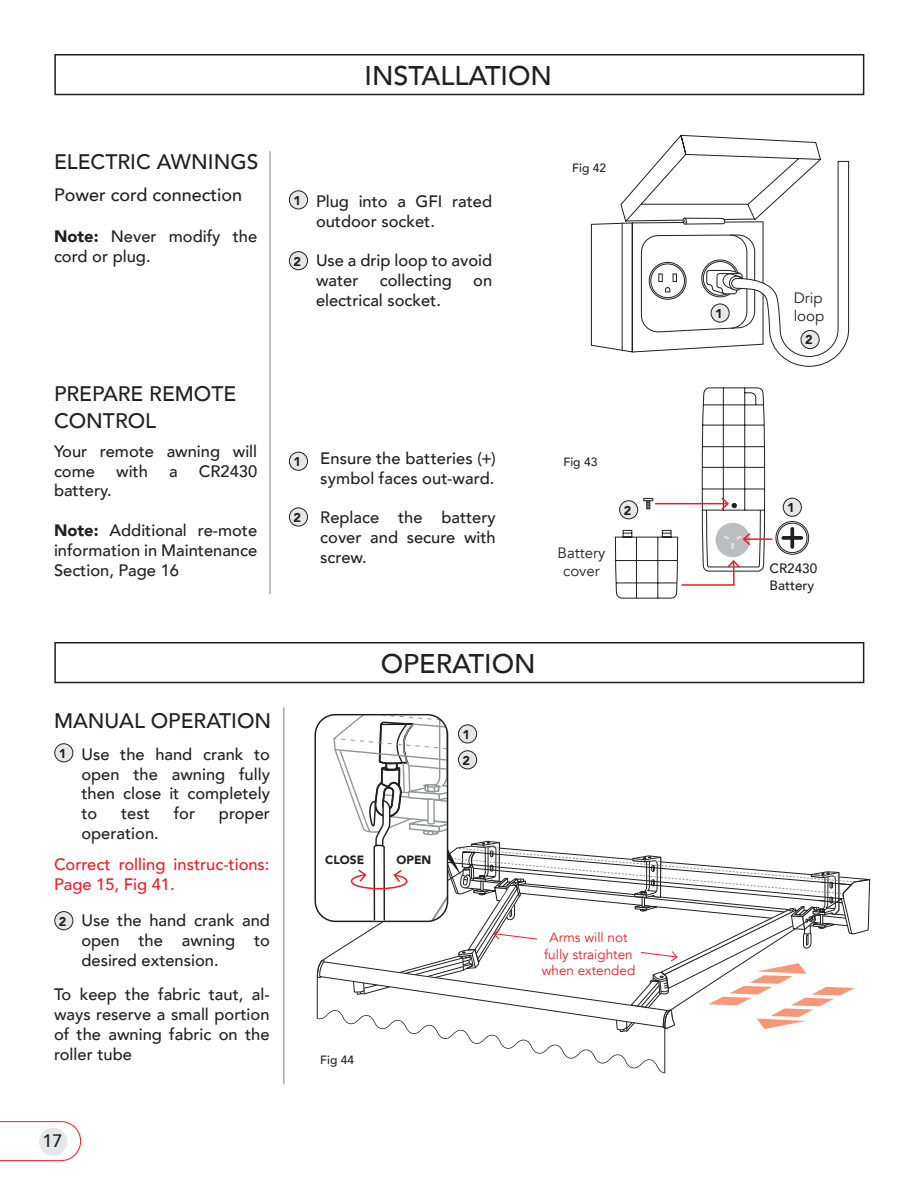
<style>
.page{position:relative;width:918px;height:1188px;background:#fff}
.page>*{position:absolute;margin:0;border:0;box-sizing:border-box;transform-origin:0 0}
.t1{font:500 27px "Avenir";color:#231f20}
.t2{font:500 21px/27px "Avenir";color:#231f20}
.t3{font:500 18px "Avenir";color:#231f20}
.t4{font:500 16.5px/19.8px "Avenir";color:#231f20;text-align:justify}
.t5{font:500 16.5px/19.8px "Avenir";color:#ee1d23}
.t6{font:15px/18px "Avenir";color:#231f20}
.t7{font:13.5px/16.2px "Avenir";color:#ee1d23;text-align:center}
.t8{font:500 13.5px/16.2px "Avenir";color:#231f20}
.t9{font:900 12.75px/26px "Avenir";color:#231f20}
.t10{font:500 12px "Avenir";color:#231f20}
.t11{font:900 12px "Avenir";color:#231f20}
.s1{font-weight:900}
</style>
<div class="page">
<div style="left:54px;top:642px;width:810px;height:41px;border:2px solid #231f20"></div>
<div style="left:54px;top:54px;width:810px;height:41px;border:2px solid #231f20"></div>
<hr style="left:284px;top:707px;width:1px;height:377px;background:#808285">
<svg style="left:0;top:1121px;width:81px;height:40px"></svg>
<hr style="left:270px;top:151px;width:1px;height:443px;background:#808285">
<div style="left:39px;top:1128px;width:28px;height:28px;background:#e6e7e9;border-radius:50%"></div>
<svg style="left:591px;top:134px;width:258px;height:233px"></svg>
<svg style="left:776px;top:522px;width:33px;height:32px"></svg>
<div style="left:776px;top:521px;width:33px;height:34px;border:1px solid #231f20;border-radius:50%"></div>
<svg style="left:778px;top:523px;width:29px;height:30px"></svg>
<div style="left:777px;top:523px;width:30px;height:30px;border:1px solid #231f20;border-radius:50%"></div>
<hr style="left:744px;top:538px;width:28px;height:2px;background:#ee1d23">
<svg style="left:790px;top:529px;width:4px;height:18px"></svg>
<svg style="left:783px;top:536px;width:18px;height:4px"></svg>
<svg style="left:615px;top:387px;width:150px;height:212px"></svg>
<svg style="left:317px;top:715px;width:554px;height:358px"></svg>
<div style="left:537px;top:929px;width:103px;height:46px;background:#fff"></div>
<div style="left:459px;top:725px;width:18px;height:18px;background:#e6e7e9;border-radius:50%"></div>
<div style="left:458px;top:724px;width:19px;height:19px;border:1px solid #231f20;border-radius:50%"></div>
<div style="left:459px;top:751px;width:18px;height:18px;background:#e6e7e9;border-radius:50%"></div>
<div style="left:458px;top:750px;width:19px;height:19px;border:1px solid #231f20;border-radius:50%"></div>
<div style="left:55px;top:744px;width:18px;height:18px;background:#e6e7e9;border-radius:50%"></div>
<div style="left:54px;top:743px;width:19px;height:19px;border:1px solid #231f20;border-radius:50%"></div>
<div style="left:55px;top:912px;width:18px;height:18px;background:#e6e7e9;border-radius:50%"></div>
<div style="left:54px;top:911px;width:19px;height:19px;border:1px solid #231f20;border-radius:50%"></div>
<div style="left:801px;top:330px;width:18px;height:19px;background:#e6e7e9;border-radius:50%"></div>
<div style="left:801px;top:330px;width:19px;height:19px;border:1px solid #231f20;border-radius:50%"></div>
<div style="left:289px;top:191px;width:19px;height:18px;background:#e6e7e9;border-radius:50%"></div>
<div style="left:289px;top:190px;width:19px;height:19px;border:1px solid #231f20;border-radius:50%"></div>
<div style="left:289px;top:252px;width:19px;height:18px;background:#e6e7e9;border-radius:50%"></div>
<div style="left:289px;top:251px;width:19px;height:19px;border:1px solid #231f20;border-radius:50%"></div>
<div style="left:711px;top:304px;width:18px;height:18px;background:#e6e7e9;border-radius:50%"></div>
<div style="left:711px;top:304px;width:19px;height:18px;border:1px solid #231f20;border-radius:50%"></div>
<div style="left:620px;top:501px;width:18px;height:18px;background:#e6e7e9;border-radius:50%"></div>
<div style="left:619px;top:500px;width:19px;height:19px;border:1px solid #231f20;border-radius:50%"></div>
<div style="left:783px;top:498px;width:18px;height:18px;background:#e6e7e9;border-radius:50%"></div>
<div style="left:783px;top:498px;width:19px;height:19px;border:1px solid #231f20;border-radius:50%"></div>
<div style="left:289px;top:452px;width:19px;height:18px;background:#e6e7e9;border-radius:50%"></div>
<div style="left:289px;top:452px;width:19px;height:19px;border:1px solid #231f20;border-radius:50%"></div>
<div style="left:289px;top:508px;width:19px;height:18px;background:#e6e7e9;border-radius:50%"></div>
<div style="left:289px;top:508px;width:19px;height:18px;border:1px solid #231f20;border-radius:50%"></div>
<h1 class="t1" style="left:365px;top:52px;width:189px">INSTALLATION</h1>
<p class="t2" style="left:54px;top:147px;width:206px">ELECTRIC AWNINGS</p>
<p class="t3" style="left:54px;top:179px;width:190px">Power cord connection</p>
<p class="t4" style="left:54px;top:226px;width:205px"><span class="s1">Note:</span> Never modify the cord or plug.</p>
<p class="t2" style="left:54px;top:379px;width:184px">PREPARE REMOTE<br>CONTROL</p>
<p class="t4" style="left:54px;top:440px;width:205px">Your remote awning will come</p>
<p class="t4" style="left:116px;top:460px;width:33px">with</p>
<p class="t4" style="left:169px;top:460px;width:10px">a</p>
<p class="t4" style="left:199px;top:460px;width:60px">CR2430</p>
<p class="t4" style="left:54px;top:480px;width:59px">battery.</p>
<p class="t4" style="left:54px;top:519px;width:205px"><span class="s1">Note:</span> Additional re-mote information in Maintenance Section, Page 16</p>
<p class="t2" style="left:54px;top:706px;width:219px">MANUAL OPERATION</p>
<p class="t9" style="left:59px;top:740px;width:9px">1</p>
<p class="t4" style="left:81px;top:743px;width:190px">Use the hand crank to open the awning fully then close it completely to</p>
<p class="t4" style="left:121px;top:803px;width:30px">test</p>
<p class="t4" style="left:174px;top:803px;width:23px">for</p>
<p class="t4" style="left:219px;top:803px;width:53px">proper</p>
<p class="t4" style="left:81px;top:823px;width:79px">operation.</p>
<p class="t5" style="left:54px;top:853px;width:217px">Correct rolling instruc-tions:<br>Page 15, Fig 41.</p>
<p class="t9" style="left:59px;top:908px;width:9px">2</p>
<p class="t4" style="left:81px;top:910px;width:190px">Use the hand crank and open the awning to desired extension.</p>
<p class="t4" style="left:54px;top:984px;width:217px">To keep the fabric taut, al&shy;ways reserve a small portion of the awning fabric on the roller tube</p>
<p class="t9" style="left:293px;top:187px;width:9px">1</p>
<p class="t9" style="left:293px;top:248px;width:9px">2</p>
<p class="t4" style="left:316px;top:190px;width:178px">Plug into a GFI rated outdoor socket.</p>
<p class="t4" style="left:316px;top:250px;width:178px">Use a drip loop to avoid water</p>
<p class="t4" style="left:380px;top:270px;width:74px">collecting</p>
<p class="t4" style="left:473px;top:270px;width:20px">on</p>
<p class="t4" style="left:316px;top:289px;width:127px">electrical socket.</p>
<p class="t10" style="left:572px;top:157px;width:35px">Fig 42</p>
<p class="t9" style="left:715px;top:300px;width:9px">1</p>
<p class="t6" style="left:794px;top:289px;width:32px">Drip loop</p>
<p class="t9" style="left:805px;top:327px;width:9px">2</p>
<p class="t9" style="left:293px;top:448px;width:9px">1</p>
<p class="t9" style="left:293px;top:504px;width:9px">2</p>
<p class="t4" style="left:320px;top:447px;width:177px">Ensure the batteries (+) symbol faces out-ward.</p>
<p class="t4" style="left:320px;top:507px;width:177px">Replace the battery cover and secure with screw.</p>
<h1 class="t1" style="left:381px;top:640px;width:156px">OPERATION</h1>
<p class="t9" style="left:463px;top:721px;width:9px">1<br>2</p>
<p class="t10" style="left:564px;top:452px;width:35px">Fig 43</p>
<p class="t6" style="left:558px;top:544px;width:49px;text-align:center">Battery cover</p>
<p class="t9" style="left:624px;top:497px;width:9px">2</p>
<p class="t9" style="left:787px;top:494px;width:9px">1</p>
<p class="t8" style="left:770px;top:560px;width:49px">CR2430<br>Battery</p>
<p class="t11" style="left:325px;top:850px;width:41px">CLOSE</p>
<p class="t11" style="left:397px;top:850px;width:36px">OPEN</p>
<p class="t10" style="left:320px;top:1050px;width:35px">Fig 44</p>
<p class="t7" style="left:542px;top:930px;width:95px">Arms will not fully straighten when extended</p>
<p class="t3" style="left:42px;top:1125px;width:22px">17</p>
</div>
